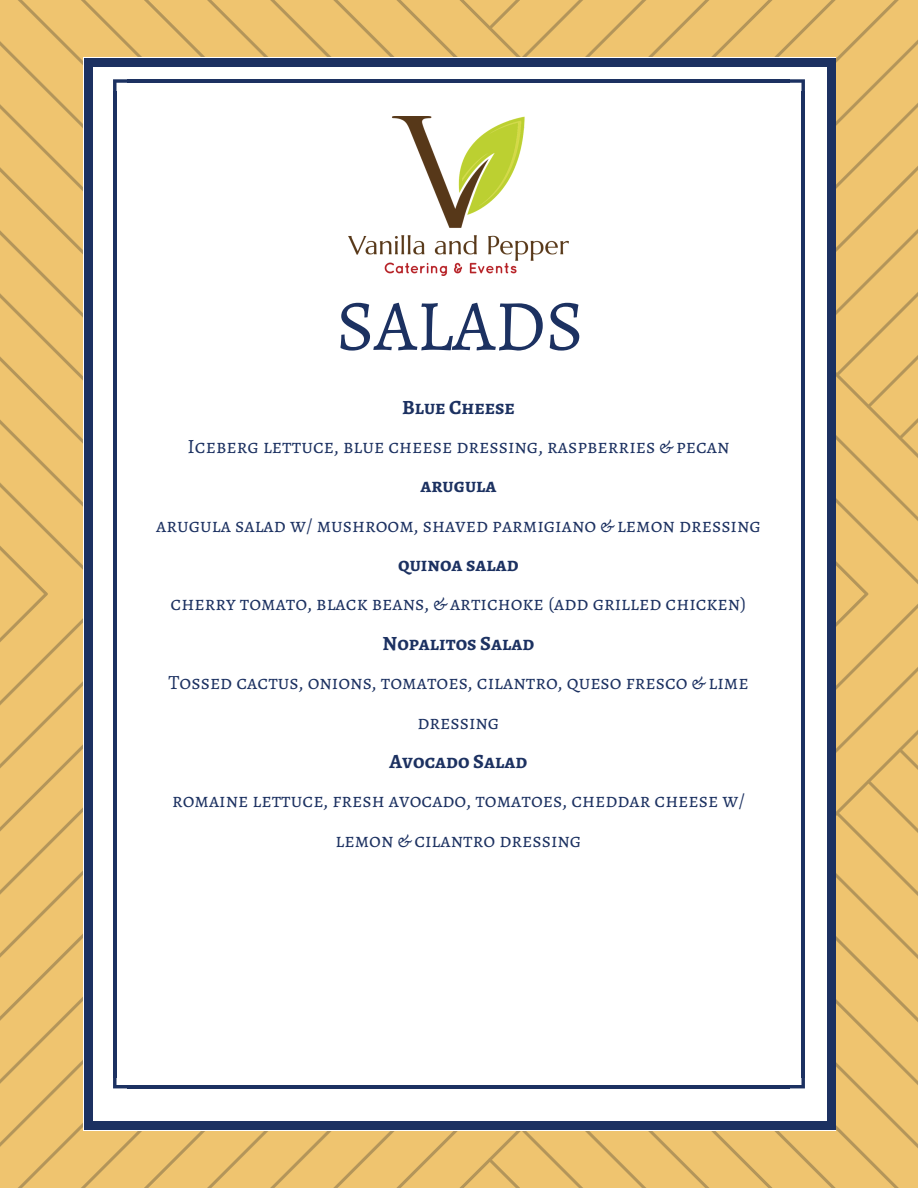
<style>
.page{position:relative;width:918px;height:1188px;background:#fff}
.page>*{position:absolute;margin:0;border:0;box-sizing:border-box;transform-origin:0 0}
.t1{font:72.3px "Alegreya SC";color:#1c3161}
.t2{font:20.25px/39.3px "Alegreya SC";color:#1c3161;text-align:center}
.t3{font:700 20.25px "Alegreya SC";color:#1c3161}
</style>
<div class="page">
<img style="left:0;top:0;width:918px;height:1188px">
<div style="left:83px;top:57px;width:753px;height:1074px;background:#fff"></div>
<div style="left:827px;top:1122px;width:8px;height:8px;background:#1c3161"></div>
<div style="left:84px;top:66px;width:8px;height:1056px;background:#1c3161"></div>
<div style="left:84px;top:1122px;width:8px;height:8px;background:#1c3161"></div>
<div style="left:827px;top:66px;width:8px;height:1056px;background:#1c3161"></div>
<div style="left:91px;top:1122px;width:737px;height:8px;background:#1c3161"></div>
<div style="left:827px;top:58px;width:8px;height:8px;background:#1c3161"></div>
<div style="left:84px;top:58px;width:8px;height:8px;background:#1c3161"></div>
<div style="left:91px;top:58px;width:737px;height:8px;background:#1c3161"></div>
<svg style="left:113px;top:79px;width:14px;height:12px"></svg>
<hr style="left:113px;top:91px;width:4px;height:986px;background:#1c3161">
<svg style="left:113px;top:1077px;width:14px;height:11px"></svg>
<hr style="left:127px;top:1085px;width:663px;height:3px;background:#1c3161">
<svg style="left:790px;top:1077px;width:15px;height:11px"></svg>
<hr style="left:801px;top:91px;width:4px;height:986px;background:#1c3161">
<hr style="left:127px;top:79px;width:663px;height:4px;background:#1c3161">
<svg style="left:790px;top:79px;width:15px;height:12px"></svg>
<img style="left:349px;top:117px;width:219px;height:159px">
<h1 class="t1" style="left:336px;top:276px;width:249px">SALADS</h1>
<p class="t3" style="left:402px;top:393px;width:114px">Blue Cheese</p>
<p class="t2" style="left:188px;top:426px;width:543px">Iceberg lettuce, blue cheese dressing, raspberries &amp; pecan</p>
<p class="t3" style="left:420px;top:472px;width:78px">arugula</p>
<p class="t2" style="left:156px;top:505px;width:606px">arugula salad w/ mushroom, shaved parmigiano &amp; lemon dressing</p>
<p class="t3" style="left:398px;top:551px;width:122px">quinoa salad</p>
<p class="t2" style="left:171px;top:584px;width:577px">cherry tomato, black beans, &amp; artichoke (add grilled chicken)</p>
<p class="t3" style="left:383px;top:629px;width:153px">Nopalitos Salad</p>
<p class="t2" style="left:169px;top:663px;width:582px">Tossed cactus, onions, tomatoes, cilantro, queso fresco &amp; lime dressing</p>
<p class="t3" style="left:390px;top:747px;width:139px">Avocado Salad</p>
<p class="t2" style="left:172px;top:781px;width:575px">romaine lettuce, fresh avocado, tomatoes, cheddar cheese w/ lemon &amp; cilantro dressing</p>
</div>
